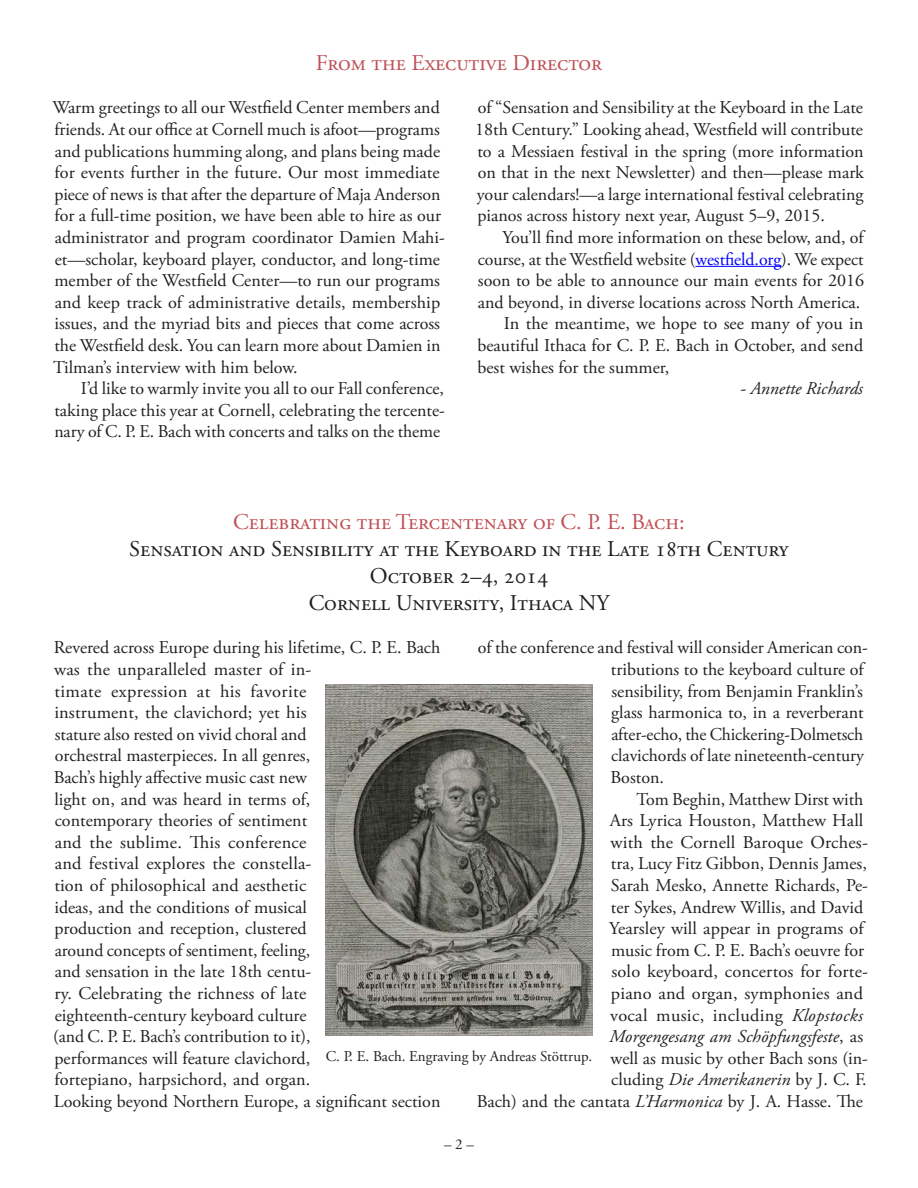
<style>
.page{position:relative;width:918px;height:1188px;background:#fff}
.page>*{position:absolute;margin:0;border:0;box-sizing:border-box;transform-origin:0 0}
.t1{font:22.5px/27px "Adobe Garamond Pro";color:#231f20;text-align:center}
.t2{font:22.5px "Adobe Garamond Pro";color:#c05157}
.t3{font:18px/21.6px "Adobe Garamond Pro";letter-spacing:-.005em;color:#231f20}
.t4{font:italic 18px "Adobe Garamond Pro";color:#231f20}
.t5{font:15px "Adobe Garamond Pro";letter-spacing:-.005em;color:#231f20}
.s1{color:#00f}
.s2{font-style:italic}
</style>
<div class="page">
<hr style="left:695px;top:266px;width:86px;height:1px;background:#00f">
<img style="left:325px;top:685px;width:268px;height:350px">
<p class="t2" style="left:316px;top:50px;width:288px">From the Executive Director</p>
<p class="t3" style="left:52px;top:97px;width:394px">Warm greetings to all our Westfield Center members and friends. At our office at Cornell much is afoot—programs and publications humming along, and plans being made for events further in the future. Our most immediate piece of news is that after the departure of Maja Anderson for a full-time position, we have been able to hire as our administrator and program coordinator Damien Mahi&shy;et—scholar, keyboard player, conductor, and long-time member of the Westfield Center—to run our programs and keep track of administrative details, membership issues, and the myriad bits and pieces that come across the Westfield desk. You can learn more about Damien in Tilman’s interview with him below.</p>
<p class="t3" style="left:54px;top:378px;width:392px;text-align:justify;text-indent:26px">I’d like to warmly invite you all to our Fall conference, taking place this year at Cornell, celebrating the tercente&shy;nary of C. P. E. Bach with concerts and talks on the theme</p>
<p class="t3" style="left:475px;top:97px;width:390px;text-align:justify">of “Sensation and Sensibility at the Keyboard in the Late 18th Century.” Looking ahead, Westfield will contribute to a Messiaen festival in the spring (more information on that in the next Newsletter) and then—please mark your calendars!—a large international festival celebrating pianos across history next year, August 5–9, 2015.</p>
<p class="t3" style="left:503px;top:227px;width:365px">You’ll find more information on these below, and, of</p>
<p class="t3" style="left:478px;top:249px;width:388px">course, at the Westfield website (<span class="s1">westfield.org</span>). We expect</p>
<p class="t3" style="left:478px;top:270px;width:388px">soon to be able to announce our main events for 2016</p>
<p class="t3" style="left:478px;top:292px;width:384px">and beyond, in diverse locations across North America.</p>
<p class="t3" style="left:504px;top:313px;width:361px">In the meantime, we hope to see many of you in</p>
<p class="t3" style="left:477px;top:335px;width:387px">beautiful Ithaca for C. P. E. Bach in October, and send</p>
<p class="t3" style="left:477px;top:357px;width:193px">best wishes for the summer,</p>
<p class="t4" style="left:740px;top:378px;width:124px">- Annette Richards</p>
<p class="t2" style="left:233px;top:509px;width:453px">Celebrating the Tercentenary of C. P. E. Bach:</p>
<p class="t1" style="left:129px;top:537px;width:661px">Sensation and Sensibility at the Keyboard in the Late 18th Century<br>October 2–4, 2014<br>Cornell University, Ithaca NY</p>
<p class="t3" style="left:53px;top:638px;width:389px">Revered across Europe during his lifetime, C. P. E. Bach was the unparalleled master of in-<br>timate expression at his favorite<br>instrument, the clavichord; yet his<br>stature also rested on vivid choral and<br>orchestral masterpieces. In all genres,<br>Bach’s highly affective music cast new<br>light on, and was heard in terms of,<br>contemporary theories of sentiment<br>and the sublime. This conference<br>and festival explores the constella-<br>tion of philosophical and aesthetic<br>ideas, and the conditions of musical<br>production and reception, clustered<br>around concepts of sentiment, feeling,<br>and sensation in the late 18th centu-<br>ry. Celebrating the richness of late eighteenth-century keyboard culture<br>(and C. P. E. Bach’s contribution to it),<br>performances will feature clavichord,<br>fortepiano, harpsichord, and organ.<br>Looking beyond Northern Europe, a significant section</p>
<p class="t3" style="left:610px;top:638px;width:259px;text-indent:-133px">of the conference and festival will consider American con&shy;tributions to the keyboard culture of sensibility, from Benjamin Franklin’s glass harmonica to, in a reverberant after-echo, the Chickering-Dolmetsch clavichords of late nineteenth-century Boston.</p>
<p class="t3" style="left:477px;top:789px;width:393px;text-align:right">Tom Beghin, Matthew Dirst with<br>Ars Lyrica Houston, Matthew Hall<br>with the Cornell Baroque Orches-<br>tra, Lucy Fitz Gibbon, Dennis James,<br>Sarah Mesko, Annette Richards, Pe-<br>ter Sykes, Andrew Willis, and David<br>Yearsley will appear in programs of<br>music from C. P. E. Bach’s oeuvre for<br>solo keyboard, concertos for forte-<br>piano and organ, symphonies and<br>vocal music, including <span class="s2">Klopstocks<br>Morgengesang am Schöpfungsfeste</span>, as<br>well as music by other Bach sons (in-<br>cluding <span class="s2">Die Amerikanerin</span> by J. C. F.<br>Bach) and the cantata <span class="s2">L’Harmonica</span> by J. A. Hasse. The</p>
<p class="t5" style="left:326px;top:1047px;width:268px">C. P. E. Bach. Engraving by Andreas Stöttrup.</p>
<p class="t5" style="left:444px;top:1135px;width:31px">– 2 –</p>
</div>
